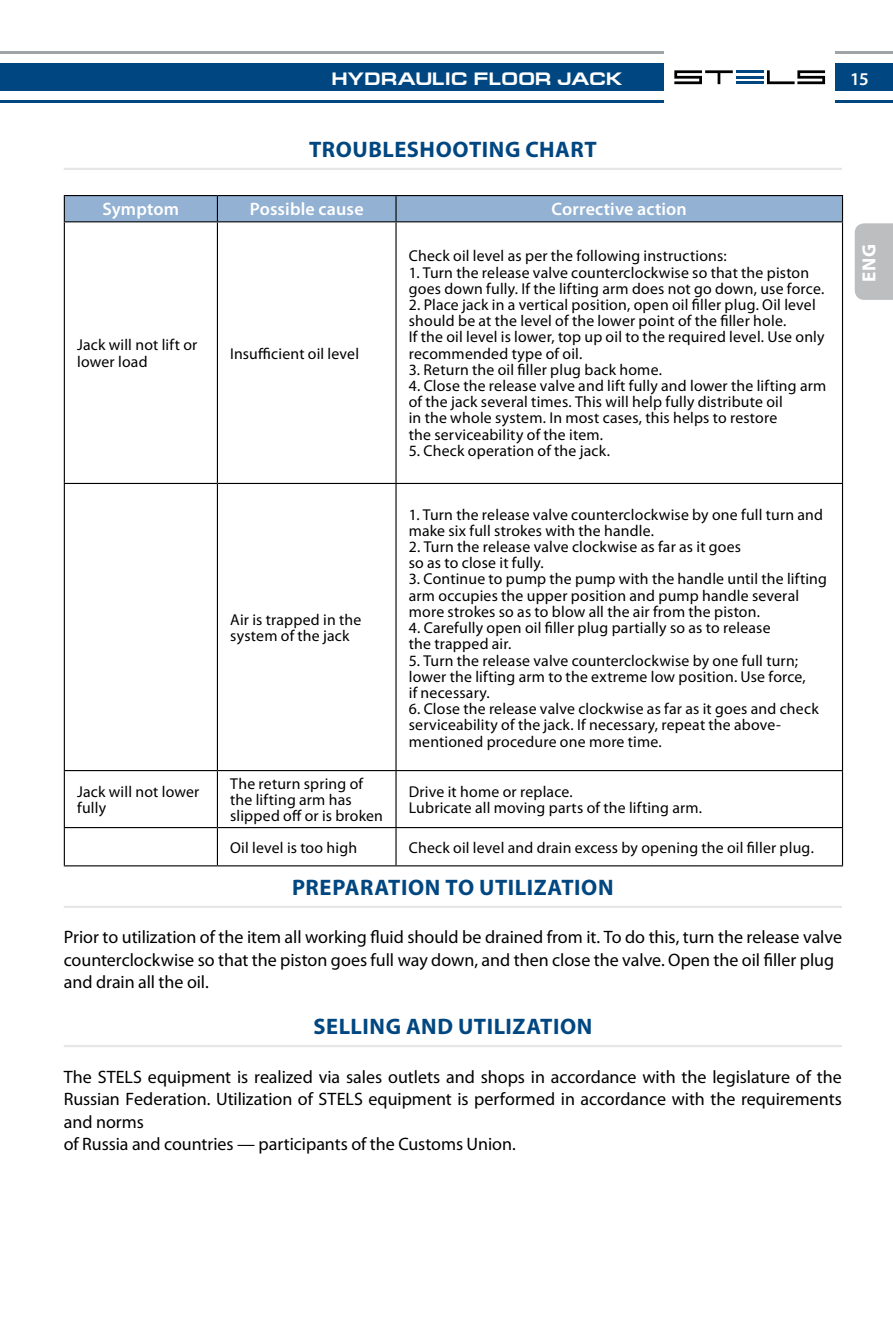
<style>
.page{position:relative;width:893px;height:1340px;background:#fff}
.page>*{position:absolute;margin:0;border:0;box-sizing:border-box;transform-origin:0 0}
.t1{font:700 22.5px "Myriad Pro";letter-spacing:.025em;color:#004781}
.t2{font:700 19.12px "Myriad Pro";color:#fff}
.t3{font:18px/22.5px "Myriad Pro";letter-spacing:-.005em;color:#000}
.t4{font:600 18px "Myriad Pro";letter-spacing:.01em;color:#fff}
.t5{font:700 18px "Europe Extended C";letter-spacing:.015em;color:#fff}
.t6{font:15.75px/16.2px "Myriad Pro";letter-spacing:.01em;color:#000}
</style>
<div class="page">
<hr style="left:0;top:52px;width:663px;height:2px;background:#9fa4a6">
<div style="left:0;top:63px;width:663px;height:28px;background:#004781"></div>
<hr style="left:0;top:100px;width:663px;height:3px;background:#004781">
<hr style="left:835px;top:52px;width:58px;height:2px;background:#9fa4a6">
<div style="left:835px;top:63px;width:58px;height:28px;background:#004781"></div>
<hr style="left:835px;top:101px;width:58px;height:2px;background:#004781">
<svg style="left:674px;top:70px;width:151px;height:14px"></svg>
<div style="left:855px;top:223px;width:38px;height:77px;background:#bcbec0"></div>
<hr style="left:64px;top:168px;width:778px;height:2px;background:#e6e7e8">
<hr style="left:64px;top:905px;width:778px;height:3px;background:#e6e7e8">
<hr style="left:64px;top:1044px;width:778px;height:3px;background:#e6e7e8">
<hr style="left:217px;top:222px;width:1px;height:261px;background:#000">
<hr style="left:64px;top:483px;width:153px;height:1px;background:#000">
<hr style="left:217px;top:483px;width:179px;height:1px;background:#000">
<hr style="left:217px;top:484px;width:1px;height:286px;background:#000">
<hr style="left:396px;top:483px;width:447px;height:1px;background:#000">
<hr style="left:64px;top:770px;width:153px;height:1px;background:#000">
<hr style="left:217px;top:770px;width:179px;height:1px;background:#000">
<hr style="left:217px;top:771px;width:1px;height:56px;background:#000">
<hr style="left:396px;top:770px;width:447px;height:1px;background:#000">
<hr style="left:64px;top:827px;width:153px;height:1px;background:#000">
<hr style="left:217px;top:827px;width:179px;height:1px;background:#000">
<hr style="left:217px;top:828px;width:1px;height:37px;background:#000">
<hr style="left:396px;top:827px;width:447px;height:1px;background:#000">
<hr style="left:64px;top:865px;width:153px;height:1px;background:#000">
<hr style="left:217px;top:865px;width:179px;height:1px;background:#000">
<hr style="left:396px;top:865px;width:447px;height:1px;background:#000">
<svg style="left:64px;top:195px;width:779px;height:27px;background:#88a4c2"></svg>
<hr style="left:64px;top:222px;width:1px;height:261px;background:#000">
<hr style="left:395px;top:222px;width:2px;height:261px;background:#000">
<hr style="left:842px;top:222px;width:1px;height:261px;background:#000">
<hr style="left:64px;top:484px;width:1px;height:286px;background:#000">
<hr style="left:395px;top:484px;width:2px;height:286px;background:#000">
<hr style="left:842px;top:484px;width:1px;height:286px;background:#000">
<hr style="left:64px;top:771px;width:1px;height:56px;background:#000">
<hr style="left:395px;top:771px;width:2px;height:56px;background:#000">
<hr style="left:842px;top:771px;width:1px;height:56px;background:#000">
<hr style="left:64px;top:828px;width:1px;height:37px;background:#000">
<hr style="left:395px;top:828px;width:2px;height:37px;background:#000">
<hr style="left:842px;top:828px;width:1px;height:37px;background:#000">
<p class="t5" style="left:332px;top:69px;width:292px">HYDRAULIC FLOOR JACK</p>
<p class="t4" style="left:850px;top:67px;width:20px">15</p>
<h1 class="t1" style="left:309px;top:135px;width:289px">TROUBLESHOOTING CHART</h1>
<p class="t4" style="left:103px;top:198px;width:78px">Symptom</p>
<p class="t4" style="left:250px;top:198px;width:115px">Possible cause</p>
<p class="t4" style="left:552px;top:198px;width:137px">Corrective action</p>
<p class="t6" style="left:77px;top:337px;width:122px">Jack will not lift or lower load</p>
<p class="t6" style="left:230px;top:345px;width:130px">Insufficient oil level</p>
<p class="t6" style="left:230px;top:611px;width:133px">Air is trapped in the system of the jack</p>
<p class="t6" style="left:409px;top:248px;width:319px">Check oil level as per the following instructions:</p>
<p class="t6" style="left:409px;top:264px;width:417px">1. Turn the release valve counterclockwise so that the piston goes down fully. If the lifting arm does not go down, use force.</p>
<p class="t6" style="left:409px;top:296px;width:417px">2. Place jack in a vertical position, open oil filler plug. Oil level should be at the level of the lower point of the filler hole.<br>If the oil level is lower, top up oil to the required level. Use only recommended type of oil.</p>
<p class="t6" style="left:409px;top:361px;width:255px">3. Return the oil filler plug back home.</p>
<p class="t6" style="left:409px;top:377px;width:419px">4. Close the release valve and lift fully and lower the lifting arm of the jack several times. This will help fully distribute oil<br>in the whole system. In most cases, this helps to restore<br>the serviceability of the item.</p>
<p class="t6" style="left:409px;top:442px;width:203px">5. Check operation of the jack.</p>
<p class="t6" style="left:409px;top:506px;width:416px">1. Turn the release valve counterclockwise by one full turn and make six full strokes with the handle.</p>
<p class="t6" style="left:409px;top:538px;width:334px">2. Turn the release valve clockwise as far as it goes so as to close it fully.</p>
<p class="t6" style="left:409px;top:571px;width:420px">3. Continue to pump the pump with the handle until the lifting arm occupies the upper position and pump handle several more strokes so as to blow all the air from the piston.</p>
<p class="t6" style="left:409px;top:619px;width:363px">4. Carefully open oil filler plug partially so as to release the trapped air.</p>
<p class="t6" style="left:409px;top:652px;width:399px">5. Turn the release valve counterclockwise by one full turn; lower the lifting arm to the extreme low position. Use force, if necessary.</p>
<p class="t6" style="left:409px;top:700px;width:411px">6. Close the release valve clockwise as far as it goes and check serviceability of the jack. If necessary, repeat the above&shy;mentioned procedure one more time.</p>
<p class="t6" style="left:77px;top:783px;width:124px">Jack will not lower fully</p>
<p class="t6" style="left:230px;top:775px;width:154px">The return spring of the lifting arm has slipped off or is broken</p>
<p class="t6" style="left:409px;top:783px;width:295px">Drive it home or replace.<br>Lubricate all moving parts of the lifting arm.</p>
<p class="t6" style="left:230px;top:839px;width:128px">Oil level is too high</p>
<p class="t6" style="left:409px;top:839px;width:407px">Check oil level and drain excess by opening the oil filler plug.</p>
<h1 class="t1" style="left:292px;top:873px;width:323px">PREPARATION TO UTILIZATION</h1>
<p class="t3" style="left:64px;top:925px;width:780px">Prior to utilization of the item all working fluid should be drained from it. To do this, turn the release valve counterclockwise so that the piston goes full way down, and then close the valve. Open the oil filler plug and drain all the oil.</p>
<h1 class="t1" style="left:313px;top:1012px;width:281px">SELLING AND UTILIZATION</h1>
<p class="t3" style="left:64px;top:1064px;width:780px">The STELS equipment is realized via sales outlets and shops in accordance with the legislature of the Russian Federation. Utilization of STELS equipment is performed in accordance with the requirements and norms<br>of Russia and countries — participants of the Customs Union.</p>
<p class="t2" style="left:856px;top:282px;width:39px;rotate:-90deg">eng</p>
</div>
